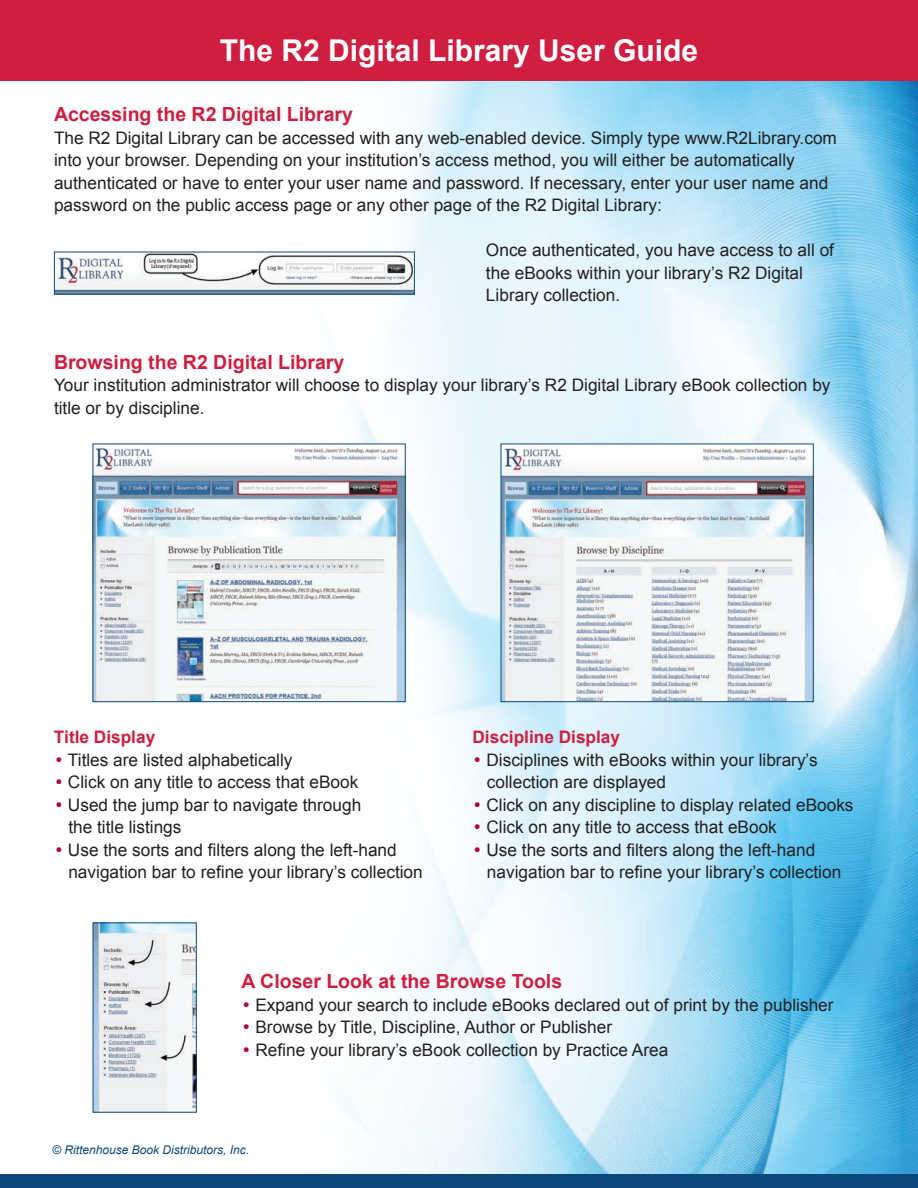
<style>
.page{position:relative;width:918px;height:1188px;background:#fff}
.page>*{position:absolute;margin:0;border:0;box-sizing:border-box;transform-origin:0 0}
.t1{font:700 30px "Arial";color:#fff}
.t2{font:700 19.5px "Arial";color:#cf1e3f}
.t3{font:17.25px/22.5px "Arial";color:#231f20}
.t4{font:700 17.25px "Arial";color:#cf1e3f}
.t5{font:italic 12px "Arial";color:#0c477a}
.s1{font-family:"Gothic 720 BT Roman B";font-size:16.5px;color:#b30437}
</style>
<div class="page">
<img style="left:309px;top:80px;width:609px;height:1094px">
<div style="left:0;top:0;width:918px;height:80px;background:#cf1e3f"></div>
<div style="left:0;top:1174px;width:918px;height:14px;background:#0c477a"></div>
<img style="left:56px;top:254px;width:357px;height:38px">
<img style="left:95px;top:446px;width:309px;height:254px">
<div style="left:93px;top:444px;width:313px;height:258px;border:1px solid #0c477a"></div>
<img style="left:503px;top:446px;width:309px;height:254px">
<div style="left:501px;top:444px;width:313px;height:258px;border:1px solid #0c477a"></div>
<img style="left:95px;top:924px;width:100px;height:187px">
<div style="left:93px;top:922px;width:104px;height:191px;border:1px solid #0c477a"></div>
<p class="t1" style="left:220px;top:31px;width:480px">The R2 Digital Library User Guide</p>
<p class="t2" style="left:54px;top:101px;width:301px">Accessing the R2 Digital Library</p>
<p class="t3" style="left:54px;top:126px;width:785px">The R2 Digital Library can be accessed with any web-enabled device. Simply type www.R2Library.com</p>
<p class="t3" style="left:54px;top:149px;width:776px">into your browser. Depending on your institution’s access method, you will either be automatically authenticated or have to enter your user name and password. If necessary, enter your user name and password on the public access page or any other page of the R2 Digital Library:</p>
<p class="t3" style="left:486px;top:239px;width:350px">Once authenticated, you have access to all of</p>
<p class="t3" style="left:486px;top:261px;width:319px">the eBooks within your library’s R2 Digital</p>
<p class="t3" style="left:486px;top:284px;width:136px">Library collection.</p>
<p class="t2" style="left:54px;top:349px;width:292px">Browsing the R2 Digital Library</p>
<p class="t3" style="left:54px;top:374px;width:778px">Your institution administrator will choose to display your library’s R2 Digital Library eBook collection by title or by discipline.</p>
<p class="t4" style="left:54px;top:726px;width:103px">Title Display</p>
<p class="t3" style="left:54px;top:748px;width:240px"><span class="s1">•</span> Titles are listed alphabetically</p>
<p class="t3" style="left:54px;top:771px;width:306px"><span class="s1">•</span> Click on any title to access that eBook</p>
<p class="t3" style="left:54px;top:793px;width:309px"><span class="s1">•</span> Used the jump bar to navigate through</p>
<p class="t3" style="left:68px;top:816px;width:115px">the title listings</p>
<p class="t3" style="left:54px;top:838px;width:344px"><span class="s1">•</span> Use the sorts and filters along the left-hand</p>
<p class="t3" style="left:68px;top:861px;width:356px">navigation bar to refine your library’s collection</p>
<p class="t4" style="left:472px;top:726px;width:149px">Discipline Display</p>
<p class="t3" style="left:472px;top:748px;width:347px"><span class="s1">•</span> Disciplines with eBooks within your library’s</p>
<p class="t3" style="left:487px;top:771px;width:181px">collection are displayed</p>
<p class="t3" style="left:472px;top:793px;width:383px"><span class="s1">•</span> Click on any discipline to display related eBooks</p>
<p class="t3" style="left:472px;top:816px;width:306px"><span class="s1">•</span> Click on any title to access that eBook</p>
<p class="t3" style="left:487px;top:838px;width:356px;text-indent:-14px"><span class="s1">•</span> Use the sorts and filters along the left-hand navigation bar to refine your library’s collection</p>
<p class="t2" style="left:242px;top:968px;width:322px">A Closer Look at the Browse Tools</p>
<p class="t3" style="left:242px;top:994px;width:594px"><span class="s1">•</span> Expand your search to include eBooks declared out of print by the publisher</p>
<p class="t3" style="left:242px;top:1016px;width:372px"><span class="s1">•</span> Browse by Title, Discipline, Author or Publisher</p>
<p class="t3" style="left:242px;top:1039px;width:428px"><span class="s1">•</span> Refine your library’s eBook collection by Practice Area</p>
<p class="t5" style="left:52px;top:1142px;width:198px">© Rittenhouse Book Distributors, Inc.</p>
</div>
